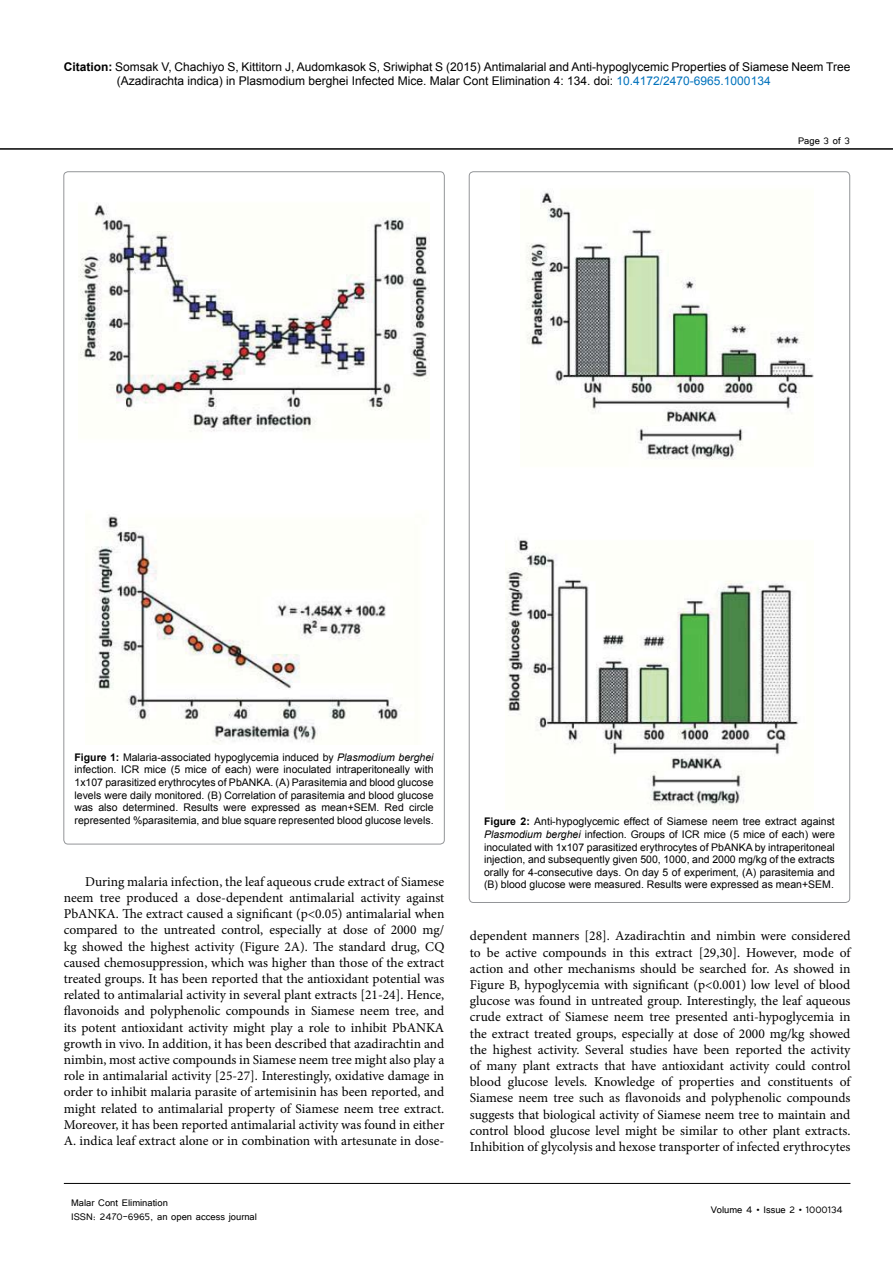
<style>
.page{position:relative;width:893px;height:1263px;background:#fff}
.page>*{position:absolute;margin:0;border:0;box-sizing:border-box;transform-origin:0 0}
.t1{font:13.5px/16.2px "Minion Pro";color:#000;text-align:justify}
.t2{font:12px/14.4px "Arial";color:#000}
.t3{font:12px/14.4px "Tunga";color:#000}
.t4{font:10.5px/12.6px "Arial";color:#000;text-align:justify}
.s1{font-weight:700}
.s2{color:#0072bc}
.s3{font-style:italic}
</style>
<div class="page">
<hr style="left:0;top:148px;width:893px;height:2px;background:#000">
<hr style="left:64px;top:1183px;width:786px;height:1px;background:#000">
<img style="left:79px;top:202px;width:351px;height:230px">
<img style="left:94px;top:516px;width:308px;height:228px">
<img style="left:526px;top:192px;width:288px;height:268px">
<img style="left:505px;top:538px;width:294px;height:269px">
<p class="t2" style="left:117px;top:60px;width:735px;text-indent:-53px"><span class="s1">Citation:</span> Somsak V, Chachiyo S, Kittitorn J, Audomkasok S, Sriwiphat S (2015) Antimalarial and Anti-hypoglycemic Properties of Siamese Neem Tree (Azadirachta indica) in Plasmodium berghei Infected Mice. Malar Cont Elimination 4: 134. doi: <span class="s2">10.4172/2470-6965.1000134</span></p>
<p class="t3" style="left:798px;top:133px;width:54px">Page 3 of 3</p>
<p class="t4" style="left:75px;top:751px;width:361px"><span class="s1">Figure 1:</span> Malaria-associated hypoglycemia induced by <span class="s3">Plasmodium berghei </span>infection. ICR mice (5 mice of each) were inoculated intraperitoneally with 1x107 parasitized erythrocytes of PbANKA. (A) Parasitemia and blood glucose levels were daily monitored. (B) Correlation of parasitemia and blood glucose was also determined. Results were expressed as mean+SEM. Red circle represented %parasitemia, and blue square represented blood glucose levels.</p>
<p class="t1" style="left:64px;top:873px;width:382px;text-indent:21px">During malaria infection, the leaf aqueous crude extract of Siamese neem tree produced a dose-dependent antimalarial activity against PbANKA. The extract caused a significant (p&lt;0.05) antimalarial when compared to the untreated control, especially at dose of 2000 mg/ kg showed the highest activity (Figure 2A). The standard drug, CQ caused chemosuppression, which was higher than those of the extract treated groups. It has been reported that the antioxidant potential was related to antimalarial activity in several plant extracts [21-24]. Hence, flavonoids and polyphenolic compounds in Siamese neem tree, and its potent antioxidant activity might play a role to inhibit PbANKA growth in vivo. In addition, it has been described that azadirachtin and nimbin, most active compounds in Siamese neem tree might also play a role in antimalarial activity [25-27]. Interestingly, oxidative damage in order to inhibit malaria parasite of artemisinin has been reported, and might related to antimalarial property of Siamese neem tree extract.<br>Moreover, it has been reported antimalarial activity was found in either A. indica leaf extract alone or in combination with artesunate in dose-</p>
<p class="t3" style="left:71px;top:1195px;width:187px">Malar Cont Elimination<br>ISSN: 2470-6965, an open access journal</p>
<p class="t4" style="left:484px;top:815px;width:352px"><span class="s1">Figure 2:</span> Anti-hypoglycemic effect of Siamese neem tree extract against <span class="s3">Plasmodium berghei</span> infection. Groups of ICR mice (5 mice of each) were inoculated with 1x107 parasitized erythrocytes of PbANKA by intraperitoneal injection, and subsequently given 500, 1000, and 2000 mg/kg of the extracts orally for 4-consecutive days. On day 5 of experiment, (A) parasitemia and (B) blood glucose were measured. Results were expressed as mean+SEM.</p>
<p class="t1" style="left:470px;top:928px;width:382px">dependent manners [28]. Azadirachtin and nimbin were considered to be active compounds in this extract [29,30]. However, mode of action and other mechanisms should be searched for. As showed in Figure B, hypoglycemia with significant (p&lt;0.001) low level of blood glucose was found in untreated group. Interestingly, the leaf aqueous crude extract of Siamese neem tree presented anti-hypoglycemia in the extract treated groups, especially at dose of 2000 mg/kg showed the highest activity. Several studies have been reported the activity of many plant extracts that have antioxidant activity could control blood glucose levels. Knowledge of properties and constituents of Siamese neem tree such as flavonoids and polyphenolic compounds suggests that biological activity of Siamese neem tree to maintain and control blood glucose level might be similar to other plant extracts.<br>Inhibition of glycolysis and hexose transporter of infected erythrocytes</p>
<p class="t3" style="left:711px;top:1202px;width:134px">Volume 4 • Issue 2 • 1000134</p>
</div>
